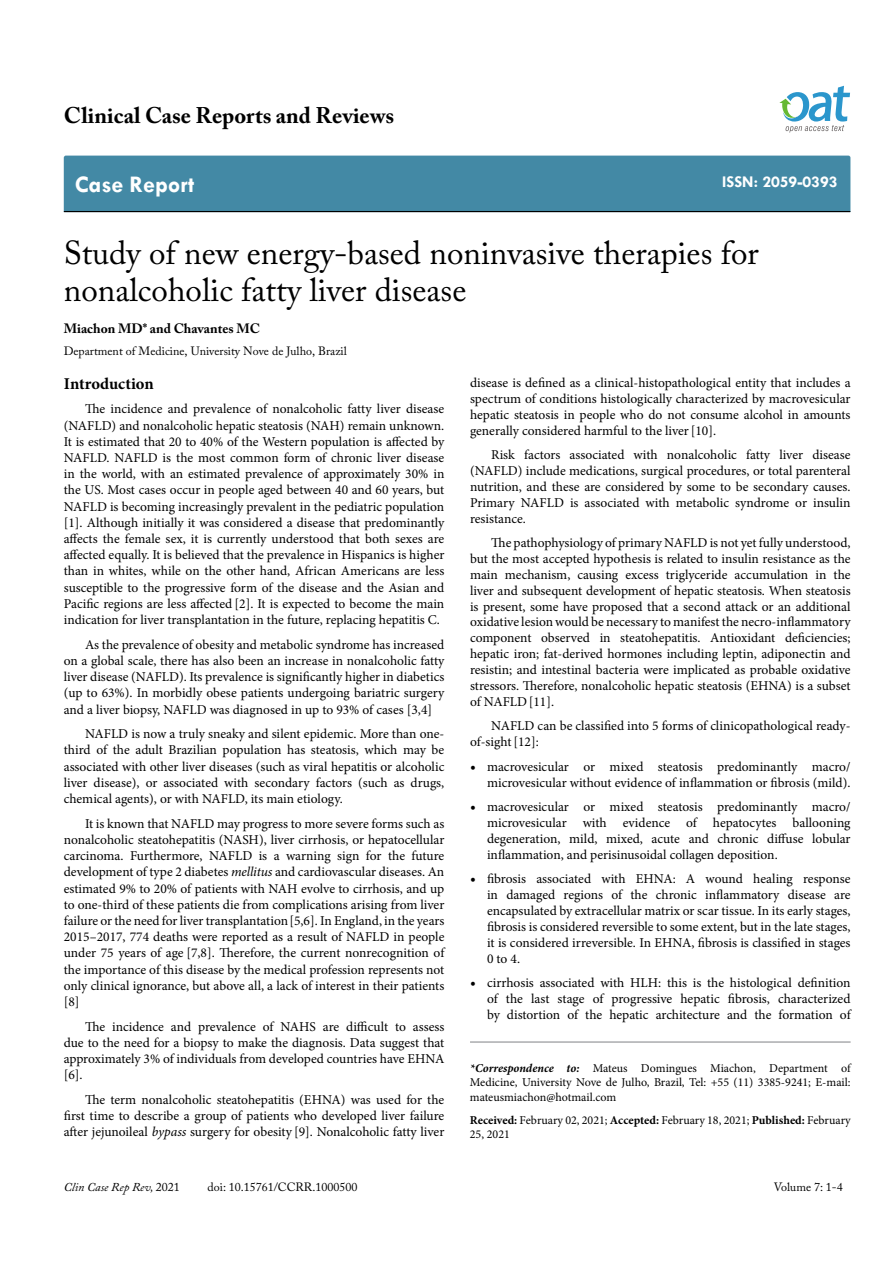
<style>
.page{position:relative;width:893px;height:1263px;background:#fff}
.page>*{position:absolute;margin:0;border:0;box-sizing:border-box;transform-origin:0 0}
.t1{font:33px/37.5px "Adobe Caslon Pro";color:#000}
.t2{font:700 24px "Tw Cen";color:#fff}
.t3{font:700 22.5px "Adobe Caslon Pro";color:#000}
.t4{font:700 16.5px "Tw Cen";color:#fff}
.t5{font:700 16.5px "Minion Pro";letter-spacing:-.005em;color:#000}
.t6{font:13.5px/16.2px "Minion Pro";color:#000;text-align:justify}
.t7{font:700 13.5px "Adobe Caslon Pro";color:#000}
.t8{font:12px/14.4px "Minion Pro";color:#000;text-align:justify}
.t9{font:12px "Adobe Caslon Pro";color:#000}
.t10{font:italic 12px "Adobe Caslon Pro";color:#000}
.s1{font-style:italic}
.s2{font-size:15px}
.s3{font-weight:700;font-style:italic}
.s4{font-weight:700}
.s5{font-style:normal}
</style>
<div class="page">
<div style="left:64px;top:156px;width:786px;height:55px;background:#4389a5"></div>
<hr style="left:64px;top:211px;width:786px;height:1px;background:#000">
<svg style="left:779px;top:86px;width:71px;height:47px"></svg>
<hr style="left:470px;top:1042px;width:381px;height:1px;background:#808285">
<h3 class="t3" style="left:64px;top:102px;width:332px">Clinical Case Reports and Reviews</h3>
<h2 class="t2" style="left:75px;top:170px;width:121px">Case Report</h2>
<p class="t4" style="left:722px;top:172px;width:117px">ISSN: 2059-0393</p>
<h1 class="t1" style="left:64px;top:234px;width:696px">Study of new energy-based noninvasive therapies for nonalcoholic fatty liver disease</h1>
<p class="t7" style="left:64px;top:321px;width:198px">Miachon MD* and Chavantes MC</p>
<p class="t9" style="left:64px;top:344px;width:285px">Department of Medicine, University Nove de Julho, Brazil</p>
<p class="t5" style="left:64px;top:372px;width:91px">Introduction</p>
<p class="t6" style="left:64px;top:401px;width:382px;text-indent:21px">The incidence and prevalence of nonalcoholic fatty liver disease (NAFLD) and nonalcoholic hepatic steatosis (NAH) remain unknown.<br>It is estimated that 20 to 40% of the Western population is affected by NAFLD. NAFLD is the most common form of chronic liver disease in the world, with an estimated prevalence of approximately 30% in the US. Most cases occur in people aged between 40 and 60 years, but NAFLD is becoming increasingly prevalent in the pediatric population [1]. Although initially it was considered a disease that predominantly affects the female sex, it is currently understood that both sexes are affected equally. It is believed that the prevalence in Hispanics is higher than in whites, while on the other hand, African Americans are less susceptible to the progressive form of the disease and the Asian and Pacific regions are less affected [2]. It is expected to become the main indication for liver transplantation in the future, replacing hepatitis C.</p>
<p class="t6" style="left:64px;top:636px;width:382px;text-indent:21px">As the prevalence of obesity and metabolic syndrome has increased on a global scale, there has also been an increase in nonalcoholic fatty liver disease (NAFLD). Its prevalence is significantly higher in diabetics (up to 63%). In morbidly obese patients undergoing bariatric surgery and a liver biopsy, NAFLD was diagnosed in up to 93% of cases [3,4]</p>
<p class="t6" style="left:64px;top:726px;width:382px;text-indent:21px">NAFLD is now a truly sneaky and silent epidemic. More than one&shy;third of the adult Brazilian population has steatosis, which may be associated with other liver diseases (such as viral hepatitis or alcoholic liver disease), or associated with secondary factors (such as drugs, chemical agents), or with NAFLD, its main etiology.</p>
<p class="t6" style="left:64px;top:815px;width:382px;text-indent:21px">It is known that NAFLD may progress to more severe forms such as nonalcoholic steatohepatitis (NASH), liver cirrhosis, or hepatocellular carcinoma. Furthermore, NAFLD is a warning sign for the future development of type 2 diabetes <span class="s1">mellitus</span> and cardiovascular diseases. An estimated 9% to 20% of patients with NAH evolve to cirrhosis, and up to one-third of these patients die from complications arising from liver failure or the need for liver transplantation[5,6]. In England, in the years 2015–2017, 774 deaths were reported as a result of NAFLD in people under 75 years of age [7,8]. Therefore, the current nonrecognition of the importance of this disease by the medical profession represents not only clinical ignorance, but above all, a lack of interest in their patients [8]</p>
<p class="t6" style="left:64px;top:1018px;width:382px;text-indent:21px">The incidence and prevalence of NAHS are difficult to assess due to the need for a biopsy to make the diagnosis. Data suggest that approximately 3% of individuals from developed countries have EHNA [6].</p>
<p class="t6" style="left:64px;top:1092px;width:382px;text-indent:21px">The term nonalcoholic steatohepatitis (EHNA) was used for the first time to describe a group of patients who developed liver failure after jejunoileal <span class="s1">bypass</span> surgery for obesity [9]. Nonalcoholic fatty liver</p>
<p class="t6" style="left:470px;top:374px;width:382px">disease is defined as a clinical-histopathological entity that includes a spectrum of conditions histologically characterized by macrovesicular hepatic steatosis in people who do not consume alcohol in amounts generally considered harmful to the liver[10].</p>
<p class="t6" style="left:470px;top:447px;width:382px;text-indent:21px">Risk factors associated with nonalcoholic fatty liver disease (NAFLD) include medications, surgical procedures, or total parenteral nutrition, and these are considered by some to be secondary causes.<br>Primary NAFLD is associated with metabolic syndrome or insulin resistance.</p>
<p class="t6" style="left:470px;top:535px;width:382px;text-indent:21px">The pathophysiology of primary NAFLD is not yet fully understood, but the most accepted hypothesis is related to insulin resistance as the main mechanism, causing excess triglyceride accumulation in the liver and subsequent development of hepatic steatosis. When steatosis is present, some have proposed that a second attack or an additional oxidative lesion would be necessary to manifest the necro-inflammatory component observed in steatohepatitis. Antioxidant deficiencies; hepatic iron; fat-derived hormones including leptin, adiponectin and resistin; and intestinal bacteria were implicated as probable oxidative stressors. Therefore, nonalcoholic hepatic steatosis (EHNA) is a subset of NAFLD[11].</p>
<p class="t6" style="left:470px;top:718px;width:382px;text-indent:21px">NAFLD can be classified into 5 forms of clinicopathological ready&shy;of-sight[12]:</p>
<p class="t6" style="left:470px;top:758px;width:382px;text-align:right"><span class="s2">•</span> macrovesicular or mixed steatosis predominantly macro/ microvesicular without evidence of inflammation or fibrosis (mild).</p>
<p class="t6" style="left:487px;top:799px;width:365px;text-indent:-17px"><span class="s2">•</span> macrovesicular or mixed steatosis predominantly macro/ microvesicular with evidence of hepatocytes ballooning degeneration, mild, mixed, acute and chronic diffuse lobular inflammation, and perisinusoidal collagen deposition.</p>
<p class="t6" style="left:487px;top:871px;width:365px;text-indent:-17px"><span class="s2">•</span> fibrosis associated with EHNA: A wound healing response in damaged regions of the chronic inflammatory disease are encapsulated by extracellular matrix or scar tissue. In its early stages, fibrosis is considered reversible to some extent, but in the late stages, it is considered irreversible. In EHNA, fibrosis is classified in stages 0 to 4.</p>
<p class="t6" style="left:487px;top:975px;width:365px;text-indent:-17px"><span class="s2">•</span> cirrhosis associated with HLH: this is the histological definition of the last stage of progressive hepatic fibrosis, characterized by distortion of the hepatic architecture and the formation of</p>
<p class="t8" style="left:470px;top:1061px;width:382px"><span class="s3">*Correspondence to:</span> Mateus Domingues Miachon, Department of Medicine, University Nove de Julho, Brazil, Tel: +55 (11) 3385-9241; E-mail: mateusmiachon@hotmail.com</p>
<p class="t8" style="left:470px;top:1113px;width:382px"><span class="s4">Received:</span> February 02, 2021; <span class="s4">Accepted:</span> February 18, 2021; <span class="s4">Published:</span> February<br>25, 2021</p>
<p class="t10" style="left:64px;top:1180px;width:118px">Clin Case Rep Rev, <span class="s5">2021</span></p>
<p class="t9" style="left:208px;top:1180px;width:151px">doi: 10.15761/CCRR.1000500</p>
<p class="t9" style="left:774px;top:1180px;width:71px">Volume 7: 1-4</p>
</div>
